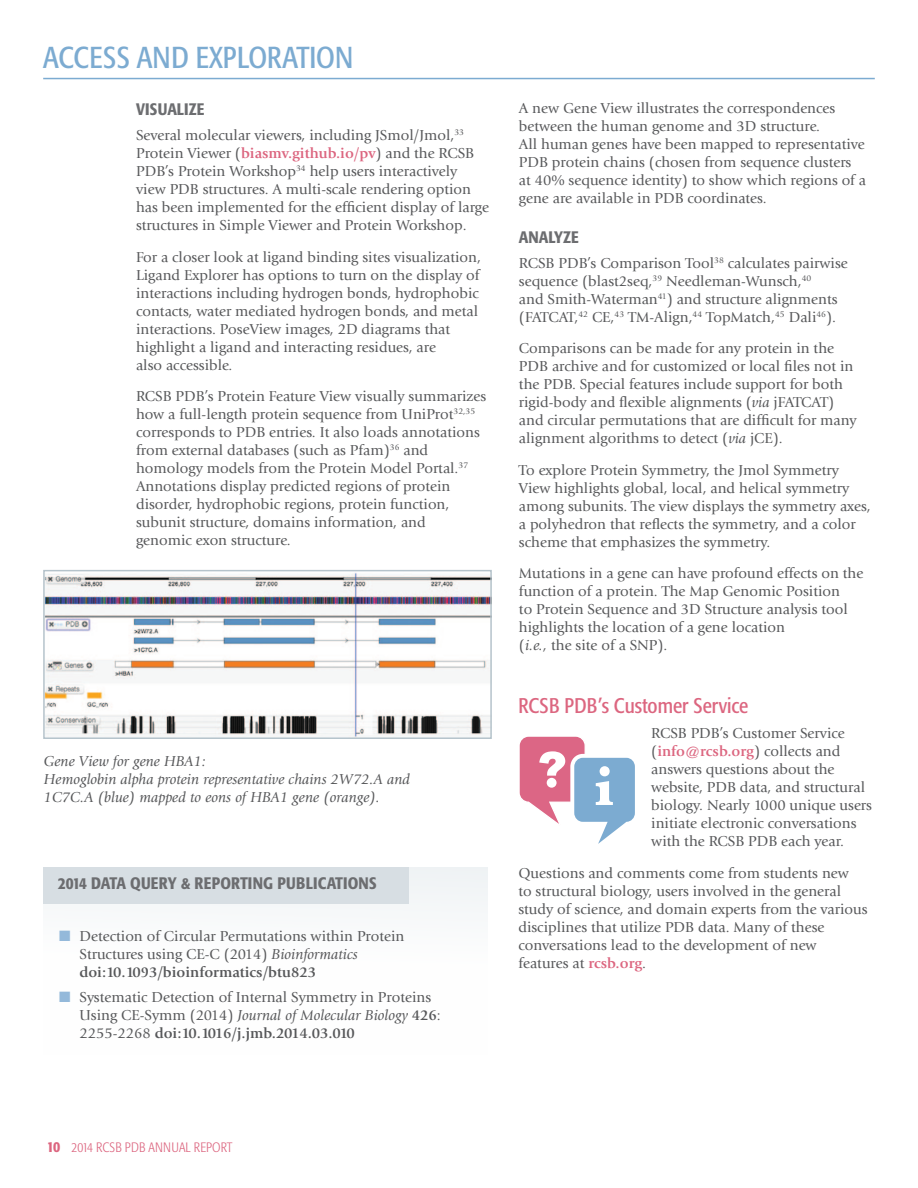
<style>
.page{position:relative;width:918px;height:1188px;background:#fff}
.page>*{position:absolute;margin:0;border:0;box-sizing:border-box;transform-origin:0 0}
.t1{font:700 57.6px "Baskerville";color:#fff}
.t2{font:condensed 30px "Formata";color:#7cabd1}
.t3{font:condensed 21px "Formata";color:#dc6680}
.t4{font:500 condensed 16.5px "Formata";letter-spacing:.01em;color:#6c6d70}
.t5{font:15px/18px "Giovanni Std";color:#57585a}
.t6{font:italic 15px/18px "Giovanni Std";color:#57585a}
.t7{font:300 condensed 13.5px "Formata";letter-spacing:.01em;color:#dc6680}
.s1{font-weight:700;color:#dc6680}
.s2{font-style:italic}
.s3{color:#94b9da}
.s4{font-weight:700}
.s5{font-weight:500;font-size:15px}
</style>
<div class="page">
<hr style="left:43px;top:78px;width:832px;height:1px;background:#7cabd1">
<div style="left:43px;top:867px;width:365px;height:37px;background:#d7dee3"></div>
<img style="left:46px;top:573px;width:443px;height:163px">
<div style="left:43px;top:570px;width:449px;height:169px;border:2px solid #b5c3cb"></div>
<svg style="left:519px;top:736px;width:116px;height:108px"></svg>
<div style="left:547px;top:778px;width:10px;height:10px;background:#fff;border-radius:50%"></div>
<h2 class="t2" style="left:43px;top:39px;width:311px">ACCESS AND EXPLORATION</h2>
<p class="t4" style="left:136px;top:99px;width:31px">VISUALI</p>
<p class="t4" style="left:189px;top:99px;width:16px">ZE</p>
<p class="t5" style="left:136px;top:126px;width:355px">Several molecular viewers, including JSmol/Jmol,<sup>33<br></sup>Protein Viewer (<span class="s1">biasmv.github.io/pv</span>) and the RCSB PDB’s Protein Workshop<sup>34</sup> help users interactively view PDB structures. A multi-scale rendering option has been implemented for the efficient display of large structures in Simple Viewer and Protein Workshop.</p>
<p class="t5" style="left:136px;top:248px;width:346px">For a closer look at ligand binding sites visualization, Ligand Explorer has options to turn on the display of interactions including hydrogen bonds, hydrophobic contacts, water mediated hydrogen bonds, and metal interactions. PoseView images, 2D diagrams that highlight a ligand and interacting residues, are<br>also accessible.</p>
<p class="t5" style="left:136px;top:387px;width:352px">RCSB PDB’s Protein Feature View visually summarizes how a full-length protein sequence from UniProt<sup>32,35 </sup>corresponds to PDB entries. It also loads annotations from external databases (such as Pfam)<sup>36</sup> and homology models from the Protein Model Portal.<sup>37<br></sup>Annotations display predicted regions of protein disorder, hydrophobic regions, protein function, subunit structure, domains information, and<br>genomic exon structure.</p>
<p class="t5" style="left:519px;top:99px;width:349px">A new Gene View illustrates the correspondences between the human genome and 3D structure.<br>All human genes have been mapped to representative PDB protein chains (chosen from sequence clusters at 40% sequence identity) to show which regions of a gene are available in PDB coordinates.</p>
<p class="t4" style="left:519px;top:227px;width:10px">ANALY</p>
<p class="t4" style="left:563px;top:227px;width:16px">ZE</p>
<p class="t5" style="left:519px;top:254px;width:330px">RCSB PDB’s Comparison Tool<sup>38</sup> calculates pairwise sequence (blast2seq,<sup>39</sup> Needleman-Wunsch,<sup>40<br></sup>and Smith-Waterman<sup>41</sup>) and structure alignments (FATCAT,<sup>42</sup> CE,<sup>43</sup> TM-Align,<sup>44</sup> TopMatch,<sup>45</sup> Dali<sup>46</sup>).</p>
<p class="t5" style="left:519px;top:340px;width:339px">Comparisons can be made for any protein in the PDB archive and for customized or local files not in the PDB. Special features include support for both rigid-body and flexible alignments (<span class="s2">via</span> jFATCAT) and circular permutations that are difficult for many alignment algorithms to detect (<span class="s2">via</span> jCE).</p>
<p class="t5" style="left:519px;top:461px;width:353px">To explore Protein Symmetry, the Jmol Symmetry View highlights global, local, and helical symmetry among subunits. The view displays the symmetry axes, a polyhedron that reflects the symmetry, and a color scheme that emphasizes the symmetry.</p>
<p class="t5" style="left:519px;top:565px;width:346px">Mutations in a gene can have profound effects on the function of a protein. The Map Genomic Position<br>to Protein Sequence and 3D Structure analysis tool highlights the location of a gene location<br>(<span class="s2">i.e.,</span> the site of a SNP).</p>
<h3 class="t3" style="left:518px;top:694px;width:232px">RCSB PDB’s Customer Service</h3>
<p class="t5" style="left:651px;top:724px;width:222px">RCSB PDB’s Customer Service (<span class="s1">info@rcsb.org</span>) collects and answers questions about the website, PDB data, and structural biology. Nearly 1000 unique users initiate electronic conversations with the RCSB PDB each year.</p>
<p class="t5" style="left:518px;top:864px;width:351px">Questions and comments come from students new<br>to structural biology, users involved in the general study of science, and domain experts from the various disciplines that utilize PDB data. Many of these conversations lead to the development of new features at <span class="s1">rcsb.org</span>.</p>
<p class="t6" style="left:44px;top:752px;width:368px">Gene View for gene HBA1:<br>Hemoglobin alpha protein representative chains 2W72.A and<br>1C7C.A (blue) mapped to eons of HBA1 gene (orange).</p>
<h1 class="t1" style="left:595px;top:752px;width:21px">i</h1>
<p class="t4" style="left:58px;top:873px;width:319px">2014 DATA QUERY &amp; REPORTING PUBLICATIONS</p>
<p class="t5" style="left:80px;top:927px;width:327px;text-indent:-20px"><span class="s3">■</span> Detection of Circular Permutations within Protein<br>Structures using CE-C (2014) <span class="s2">Bioinformatics </span><span class="s4">doi:10.1093/bioinformatics/btu823</span></p>
<p class="t5" style="left:80px;top:988px;width:363px;text-indent:-20px"><span class="s3">■</span> Systematic Detection of Internal Symmetry in Proteins<br>Using CE-Symm (2014) <span class="s2">Journal of Molecular Biology</span> <span class="s4">426</span>:<br>2255-2268 <span class="s4">doi:10.1016/j.jmb.2014.03.010</span></p>
<p class="t7" style="left:47px;top:1140px;width:187px"><span class="s5">10</span> 2014 RCSB PDB ANNUAL REPORT</p>
</div>
